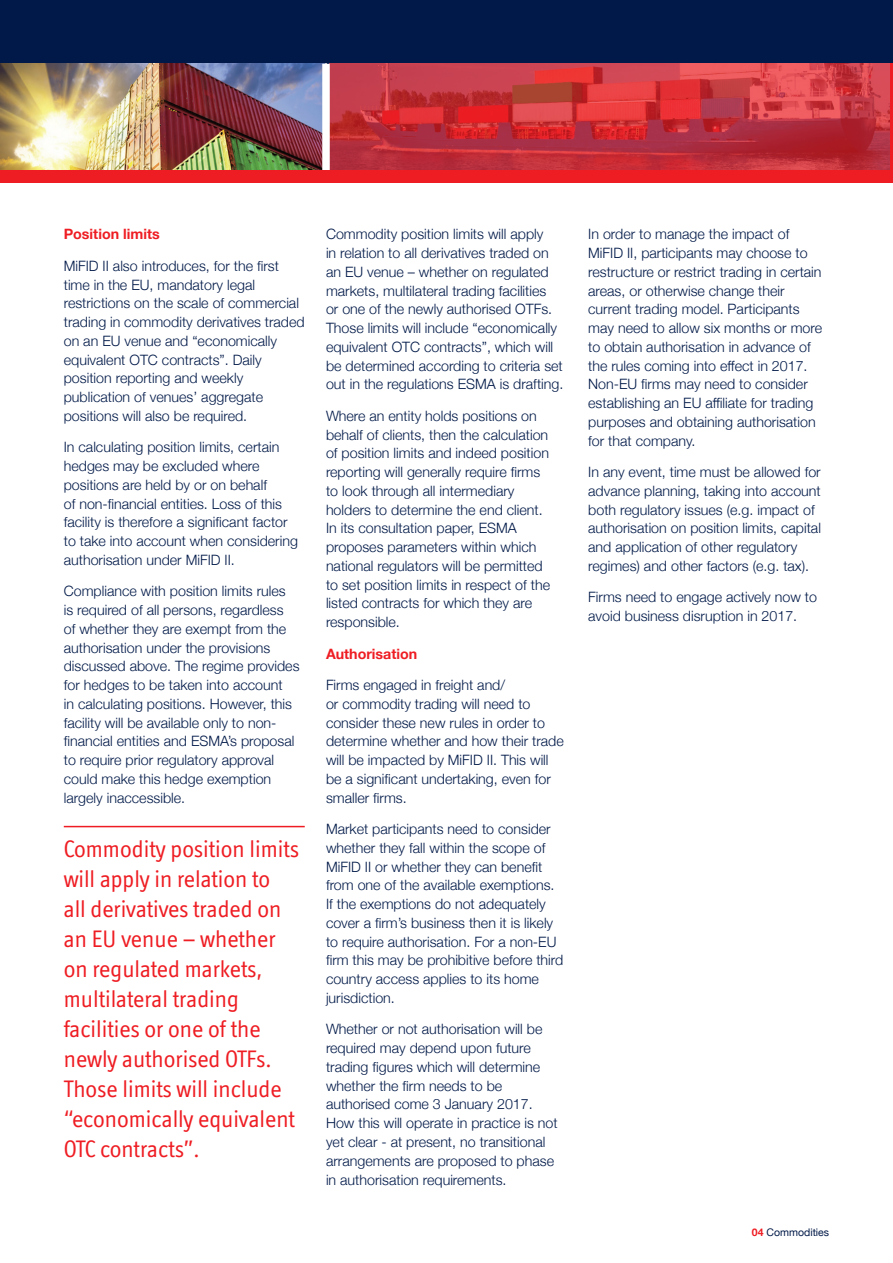
<style>
.page{position:relative;width:893px;height:1263px;background:#fff}
.page>*{position:absolute;margin:0;border:0;box-sizing:border-box;transform-origin:0 0}
.t1{font:24px/30px "Officina Display ITC";color:#ee1d23}
.t2{font:300 14.25px/18.8px "Helvetica Neue";color:#001948}
.t3{font:700 14.25px "Helvetica Neue";color:#ee1d23}
.t4{font:10.5px "Helvetica Neue";color:#001948}
.s1{font-weight:700;color:#ee1d23}
</style>
<div class="page">
<div style="left:0;top:0;width:893px;height:170px;background:#001948"></div>
<hr style="left:64px;top:826px;width:241px;height:1px;background:#ee1d23">
<img style="left:0;top:64px;width:322px;height:106px">
<img style="left:330px;top:64px;width:559px;height:106px">
<div style="left:322px;top:64px;width:8px;height:106px;background:#fff"></div>
<div style="left:0;top:170px;width:893px;height:13px;background:#ee1d23"></div>
<p class="t3" style="left:64px;top:223px;width:97px">Position limits</p>
<p class="t2" style="left:64px;top:256px;width:242px">MiFID II also introduces, for the first time in the EU, mandatory legal restrictions on the scale of commercial trading in commodity derivatives traded on an EU venue and “economically equivalent OTC contracts”. Daily position reporting and weekly publication of venues’ aggregate positions will also be required.</p>
<p class="t2" style="left:64px;top:437px;width:236px">In calculating position limits, certain hedges may be excluded where positions are held by or on behalf<br>of non-financial entities. Loss of this facility is therefore a significant factor to take into account when considering authorisation under MiFID II.</p>
<p class="t2" style="left:64px;top:581px;width:237px">Compliance with position limits rules<br>is required of all persons, regardless<br>of whether they are exempt from the authorisation under the provisions discussed above. The regime provides for hedges to be taken into account<br>in calculating positions. However, this facility will be available only to non&shy;financial entities and ESMA’s proposal to require prior regulatory approval could make this hedge exemption largely inaccessible.</p>
<p class="t1" style="left:64px;top:833px;width:237px">Commodity position limits will apply in relation to<br>all derivatives traded on an EU venue – whether on regulated markets, multilateral trading facilities or one of the newly authorised OTFs.<br>Those limits will include “economically equivalent<br>OTC contracts”.</p>
<p class="t2" style="left:326px;top:224px;width:239px">Commodity position limits will apply<br>in relation to all derivatives traded on an EU venue – whether on regulated markets, multilateral trading facilities<br>or one of the newly authorised OTFs.<br>Those limits will include “economically equivalent OTC contracts”, which will be determined according to criteria set out in the regulations ESMA is drafting.</p>
<p class="t2" style="left:326px;top:405px;width:226px">Where an entity holds positions on behalf of clients, then the calculation of position limits and indeed position reporting will generally require firms to look through all intermediary holders to determine the end client.<br>In its consultation paper, ESMA proposes parameters within which national regulators will be permitted to set position limits in respect of the listed contracts for which they are responsible.</p>
<p class="t3" style="left:326px;top:642px;width:93px">Authorisation</p>
<p class="t2" style="left:326px;top:675px;width:239px">Firms engaged in freight and/<br>or commodity trading will need to consider these new rules in order to determine whether and how their trade will be impacted by MiFID II. This will be a significant undertaking, even for smaller firms.</p>
<p class="t2" style="left:326px;top:819px;width:239px">Market participants need to consider whether they fall within the scope of MiFID II or whether they can benefit from one of the available exemptions.<br>If the exemptions do not adequately cover a firm’s business then it is likely to require authorisation. For a non-EU firm this may be prohibitive before third country access applies to its home jurisdiction.</p>
<p class="t2" style="left:326px;top:1019px;width:233px">Whether or not authorisation will be required may depend upon future trading figures which will determine whether the firm needs to be authorised come 3 January 2017.<br>How this will operate in practice is not yet clear - at present, no transitional arrangements are proposed to phase in authorisation requirements.</p>
<p class="t2" style="left:588px;top:224px;width:235px">In order to manage the impact of MiFID II, participants may choose to restructure or restrict trading in certain areas, or otherwise change their current trading model. Participants may need to allow six months or more to obtain authorisation in advance of the rules coming into effect in 2017.<br>Non-EU firms may need to consider establishing an EU affiliate for trading purposes and obtaining authorisation for that company.</p>
<p class="t2" style="left:588px;top:462px;width:234px">In any event, time must be allowed for advance planning, taking into account both regulatory issues (e.g. impact of authorisation on position limits, capital and application of other regulatory regimes) and other factors (e.g. tax).</p>
<p class="t2" style="left:588px;top:587px;width:230px">Firms need to engage actively now to avoid business disruption in 2017.</p>
<p class="t4" style="left:752px;top:1225px;width:79px"><span class="s1">04</span> Commodities</p>
</div>
